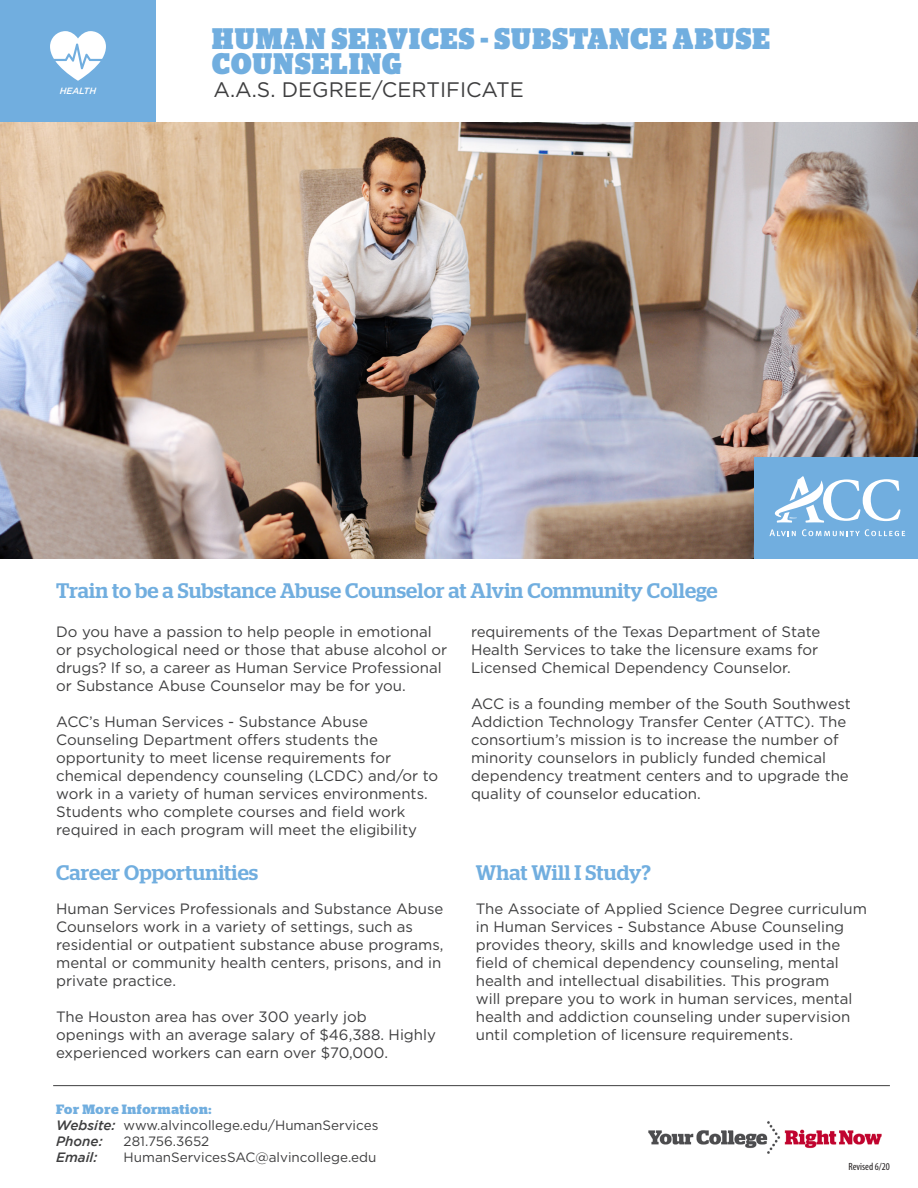
<style>
.page{position:relative;width:918px;height:1188px;background:#fff}
.page>*{position:absolute;margin:0;border:0;box-sizing:border-box;transform-origin:0 0}
.t1{font:900 29.7px/25.5px "Stag";letter-spacing:.05em;color:#71aedf;scale:.91 1}
.t2{font:500 21px "Stag";letter-spacing:.01em;color:#71aedf}
.t3{font:21px "Gotham";color:#3e3e3f}
.t4{font:15px/18px "Gotham";color:#3e3e3f}
.t5{font:13.5px "Gotham";color:#3e3e3f}
.t6{font:700 13.5px "Stag";letter-spacing:.045em;color:#71aedf}
.t7{font:italic 500 13.5px "Gotham";color:#3e3e3f}
.t8{font:condensed 10.5px "Myriad Pro";color:#231f20}
.t9{font:italic 500 9px "Gotham";color:#fff}
.s1{font-weight:500;font-style:italic}
</style>
<div class="page">
<div style="left:0;top:0;width:156px;height:123px;background:#71aedf"></div>
<img style="left:0;top:122px;width:918px;height:437px">
<img style="left:648px;top:1121px;width:234px;height:33px">
<div style="left:755px;top:458px;width:163px;height:101px;background:#71aedf"></div>
<svg style="left:769px;top:529px;width:27px;height:7px"></svg>
<svg style="left:802px;top:529px;width:103px;height:7px"></svg>
<svg style="left:774px;top:476px;width:126px;height:47px"></svg>
<hr style="left:53px;top:1085px;width:837px;height:1px;background:#3e3e3f">
<svg style="left:50px;top:31px;width:56px;height:50px"></svg>
<p class="t9" style="left:60px;top:86px;width:38px">HEALTH</p>
<p class="t1" style="left:212px;top:26px;width:614px">HUMAN SERVICES - SUBSTANCE ABUSE<br>COUNSELING</p>
<p class="t3" style="left:213px;top:76px;width:312px">A.A.S. DEGREE/CERTIFICATE</p>
<p class="t2" style="left:56px;top:578px;width:663px">Train to be a Substance Abuse Counselor at Alvin Community College</p>
<p class="t4" style="left:56px;top:622px;width:393px">Do you have a passion to help people in emotional or psychological need or those that abuse alcohol or drugs? If so, a career as Human Service Professional or Substance Abuse Counselor may be for you.</p>
<p class="t4" style="left:56px;top:712px;width:384px">ACC’s Human Services - Substance Abuse Counseling Department offers students the opportunity to meet license requirements for chemical dependency counseling (LCDC) and/or to work in a variety of human services environments.<br>Students who complete courses and field work required in each program will meet the eligibility</p>
<p class="t2" style="left:56px;top:860px;width:204px">Career Opportunities</p>
<p class="t4" style="left:56px;top:900px;width:389px">Human Services Professionals and Substance Abuse Counselors work in a variety of settings, such as residential or outpatient substance abuse programs, mental or community health centers, prisons, and in private practice.</p>
<p class="t4" style="left:56px;top:1008px;width:381px">The Houston area has over 300 yearly job openings with an average salary of $46,388. Highly experienced workers can earn over $70,000.</p>
<p class="t6" style="left:56px;top:1101px;width:157px">For More Information:</p>
<p class="t5" style="left:56px;top:1116px;width:324px"><span class="s1">Website:</span> www.alvincollege.edu/HumanServices</p>
<p class="t7" style="left:56px;top:1133px;width:48px">Phone:</p>
<p class="t5" style="left:124px;top:1133px;width:87px">281.756.3652</p>
<p class="t7" style="left:56px;top:1150px;width:43px">Email:</p>
<p class="t5" style="left:124px;top:1149px;width:254px">HumanServicesSAC@alvincollege.edu</p>
<p class="t4" style="left:471px;top:622px;width:351px">requirements of the Texas Department of State<br>Health Services to take the licensure exams for<br>Licensed Chemical Dependency Counselor.</p>
<p class="t4" style="left:471px;top:694px;width:381px">ACC is a founding member of the South Southwest Addiction Technology Transfer Center (ATTC). The consortium’s mission is to increase the number of minority counselors in publicly funded chemical dependency treatment centers and to upgrade the quality of counselor education.</p>
<p class="t2" style="left:476px;top:860px;width:176px">What Will I Study?</p>
<p class="t4" style="left:476px;top:900px;width:393px">The Associate of Applied Science Degree curriculum in Human Services - Substance Abuse Counseling provides theory, skills and knowledge used in the field of chemical dependency counseling, mental health and intellectual disabilities. This program<br>will prepare you to work in human services, mental health and addiction counseling under supervision until completion of licensure requirements.</p>
<p class="t8" style="left:848px;top:1160px;width:43px">Revised 6/20</p>
</div>
